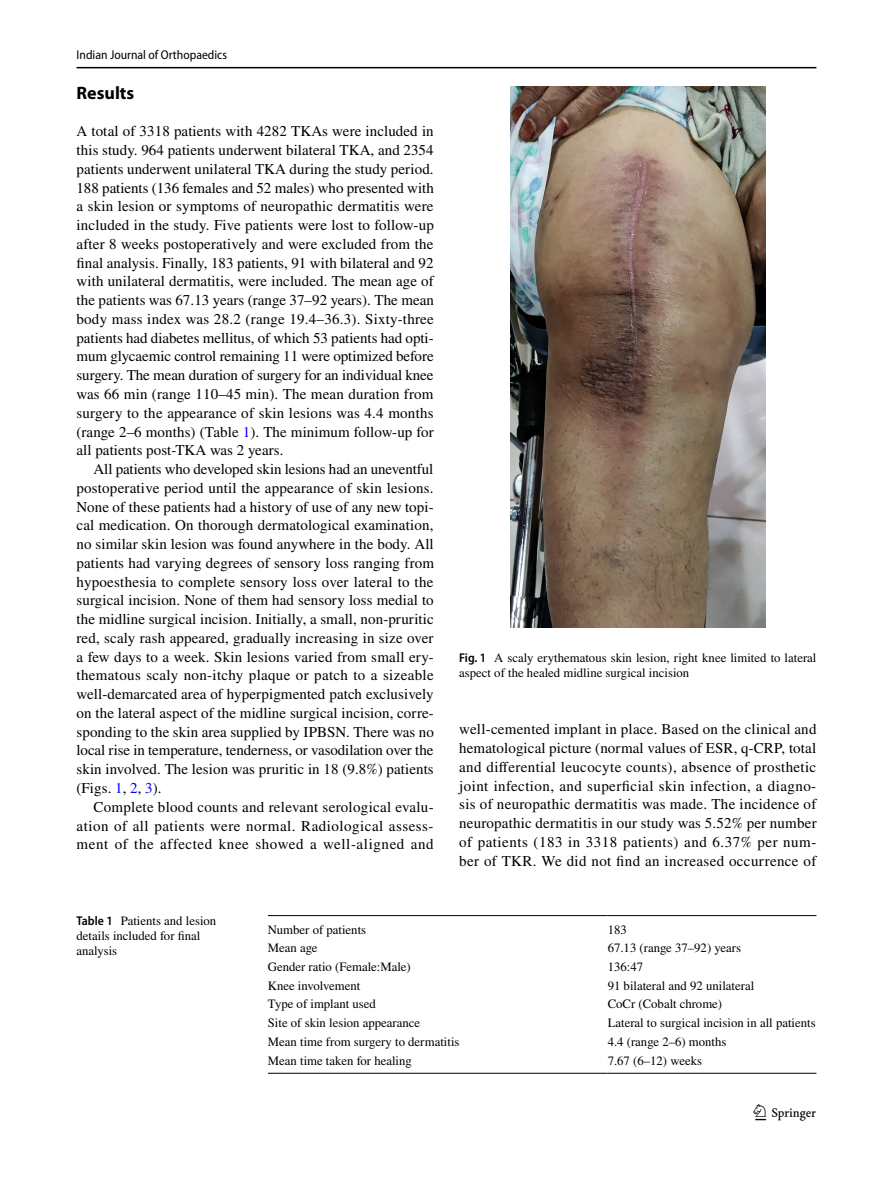
<style>
.page{position:relative;width:893px;height:1187px;background:#fff}
.page>*{position:absolute;margin:0;border:0;box-sizing:border-box;transform-origin:0 0}
.t1{font:22.5px "Springnew";color:#000}
.t2{font:700 18px "Myriad Pro";color:#000}
.t3{font:15px/18.8px "STIX";letter-spacing:.01em;color:#000;text-align:justify}
.t4{font:12.75px/15px "STIX";color:#000}
.t5{font:semi-condensed 12.75px "Myriad Pro";color:#000}
.s1{color:#00f}
.s2{font-family:"Myriad Pro";font-weight:600;font-stretch:semi-condensed}
</style>
<div class="page">
<hr style="left:77px;top:67px;width:739px;height:1px;background:#000">
<hr style="left:268px;top:915px;width:340px;height:1px;background:#000">
<hr style="left:608px;top:915px;width:208px;height:1px;background:#000">
<hr style="left:268px;top:1072px;width:340px;height:1px;background:#000">
<hr style="left:608px;top:1072px;width:208px;height:1px;background:#000">
<img style="left:510px;top:87px;width:255px;height:540px">
<p class="t5" style="left:77px;top:48px;width:152px">Indian Journal of Orthopaedics</p>
<p class="t2" style="left:77px;top:81px;width:59px">Results</p>
<p class="t3" style="left:77px;top:123px;width:359px">A total of 3318 patients with 4282 TKAs were included in this study. 964 patients underwent bilateral TKA, and 2354 patients underwent unilateral TKA during the study period.<br>188 patients (136 females and 52 males) who presented with a skin lesion or symptoms of neuropathic dermatitis were included in the study. Five patients were lost to follow-up after 8 weeks postoperatively and were excluded from the final analysis. Finally, 183 patients, 91 with bilateral and 92 with unilateral dermatitis, were included. The mean age of the patients was 67.13 years (range 37–92 years). The mean body mass index was 28.2 (range 19.4–36.3). Sixty-three patients had diabetes mellitus, of which 53 patients had opti&shy;mum glycaemic control remaining 11 were optimized before surgery. The mean duration of surgery for an individual knee was 66 min (range 110–45 min). The mean duration from surgery to the appearance of skin lesions was 4.4 months (range 2–6 months) (Table <span class="s1">1</span>). The minimum follow-up for all patients post-TKA was 2 years.</p>
<p class="t3" style="left:77px;top:460px;width:359px;text-indent:17px">All patients who developed skin lesions had an uneventful postoperative period until the appearance of skin lesions.<br>None of these patients had a history of use of any new topi&shy;cal medication. On thorough dermatological examination, no similar skin lesion was found anywhere in the body. All patients had varying degrees of sensory loss ranging from hypoesthesia to complete sensory loss over lateral to the surgical incision. None of them had sensory loss medial to the midline surgical incision. Initially, a small, non-pruritic red, scaly rash appeared, gradually increasing in size over a few days to a week. Skin lesions varied from small ery&shy;thematous scaly non-itchy plaque or patch to a sizeable well-demarcated area of hyperpigmented patch exclusively on the lateral aspect of the midline surgical incision, corre&shy;sponding to the skin area supplied by IPBSN. There was no local rise in temperature, tenderness, or vasodilation over the skin involved. The lesion was pruritic in 18 (9.8%) patients (Figs. <span class="s1">1</span>, <span class="s1">2</span>, <span class="s1">3</span>).</p>
<p class="t3" style="left:77px;top:798px;width:359px;text-indent:17px">Complete blood counts and relevant serological evalu&shy;ation of all patients were normal. Radiological assess&shy;ment of the affected knee showed a well-aligned and</p>
<p class="t4" style="left:459px;top:651px;width:359px"><span class="s2">Fig. 1</span> A scaly erythematous skin lesion, right knee limited to lateral aspect of the healed midline surgical incision</p>
<p class="t3" style="left:459px;top:721px;width:359px">well-cemented implant in place. Based on the clinical and hematological picture (normal values of ESR, q-CRP, total and differential leucocyte counts), absence of prosthetic joint infection, and superficial skin infection, a diagno&shy;sis of neuropathic dermatitis was made. The incidence of neuropathic dermatitis in our study was 5.52% per number of patients (183 in 3318 patients) and 6.37% per num&shy;ber of TKR. We did not find an increased occurrence of</p>
<p class="t4" style="left:77px;top:913px;width:141px"><span class="s2">Table 1</span> Patients and lesion details included for final analysis</p>
<p class="t4" style="left:268px;top:922px;width:100px">Number of patients</p>
<p class="t4" style="left:608px;top:922px;width:21px">183</p>
<p class="t4" style="left:268px;top:941px;width:51px">Mean age</p>
<p class="t4" style="left:608px;top:941px;width:135px">67.13 (range 37–92) years</p>
<p class="t4" style="left:268px;top:960px;width:144px">Gender ratio (Female:Male)</p>
<p class="t4" style="left:608px;top:960px;width:37px">136:47</p>
<p class="t4" style="left:268px;top:978px;width:94px">Knee involvement</p>
<p class="t4" style="left:608px;top:978px;width:148px">91 bilateral and 92 unilateral</p>
<p class="t4" style="left:268px;top:997px;width:110px">Type of implant used</p>
<p class="t4" style="left:608px;top:997px;width:116px">CoCr (Cobalt chrome)</p>
<p class="t4" style="left:268px;top:1016px;width:154px">Site of skin lesion appearance</p>
<p class="t4" style="left:608px;top:1016px;width:209px">Lateral to surgical incision in all patients</p>
<p class="t4" style="left:268px;top:1034px;width:193px">Mean time from surgery to dermatitis</p>
<p class="t4" style="left:608px;top:1034px;width:120px">4.4 (range 2–6) months</p>
<p class="t4" style="left:268px;top:1053px;width:146px">Mean time taken for healing</p>
<p class="t4" style="left:608px;top:1053px;width:96px">7.67 (6–12) weeks</p>
<h1 class="t1" style="left:755px;top:1104px;width:62px">1 3</h1>
</div>
